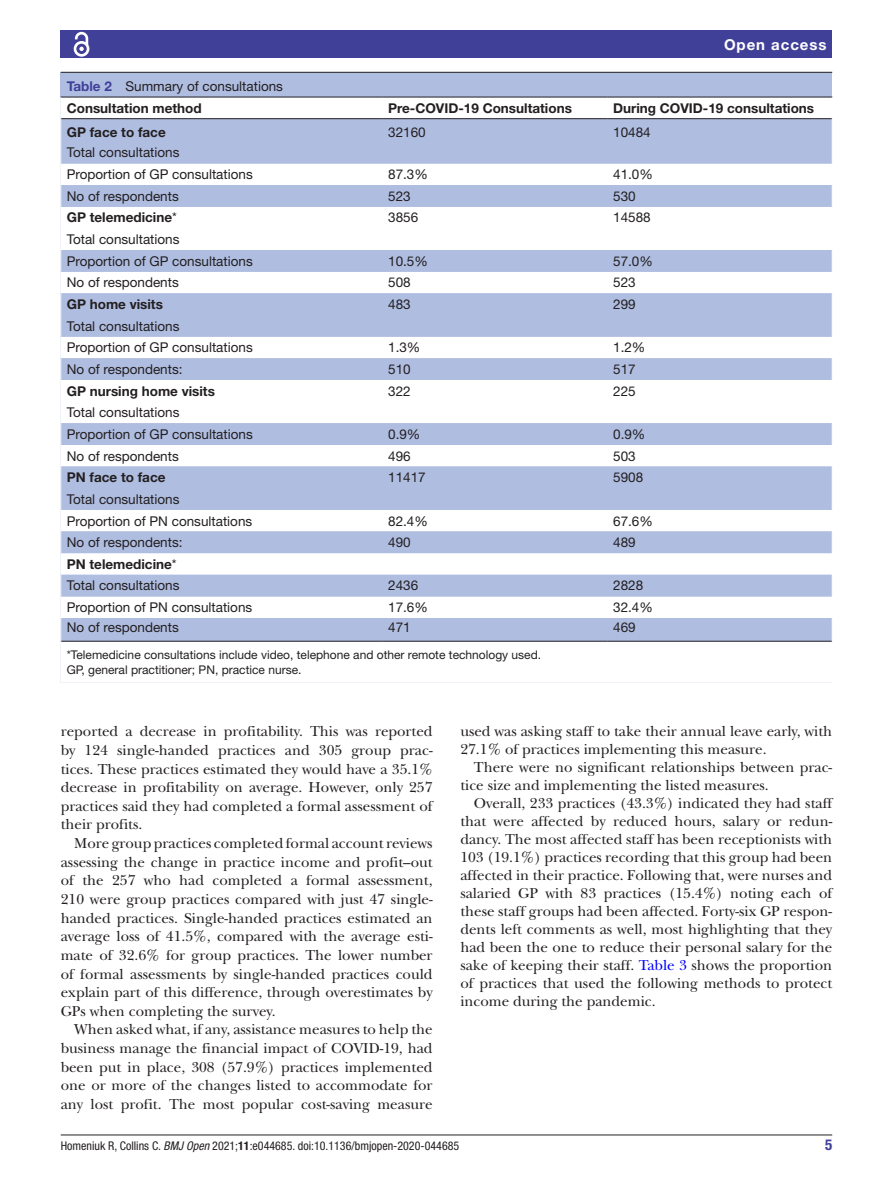
<style>
.page{position:relative;width:893px;height:1191px;background:#fff}
.page>*{position:absolute;margin:0;border:0;box-sizing:border-box;transform-origin:0 0}
.t1{font:15px/18.6px "New Baskerville";color:#231f20;text-align:justify}
.t2{font:700 15px "Helvetica Neue LT Std";letter-spacing:.065em;color:#fff}
.t3{font:700 condensed 15px "Helvetica Neue LT Std";color:#414099}
.t4{font:13.5px/21.6px "Helvetica Neue LT Std";color:#231f20}
.t5{font:700 13.5px "Helvetica Neue LT Std";color:#231f20}
.t6{font:12px/15px "Helvetica Neue LT Std";color:#231f20}
.t7{font:condensed 12px "Helvetica Neue LT Std";color:#231f20}
.s1{font-weight:700;color:#414099}
.s2{font-weight:700}
.s3{font-weight:400}
.s4{color:#00f}
.s5{font-style:italic}
</style>
<div class="page">
<hr style="left:61px;top:1134px;width:771px;height:1px;background:#231f20">
<div style="left:61px;top:31px;width:771px;height:27px;background:#414099"></div>
<svg style="left:73px;top:31px;width:17px;height:26px"></svg>
<div style="left:61px;top:73px;width:771px;height:610px;background:#afbde1"></div>
<hr style="left:61px;top:72px;width:771px;height:1px;background:#231f20">
<div style="left:61px;top:98px;width:771px;height:585px;background:#fff"></div>
<svg style="left:61px;top:119px;width:771px;height:522px"></svg>
<hr style="left:61px;top:97px;width:321px;height:1px;background:#231f20">
<hr style="left:61px;top:118px;width:321px;height:1px;background:#231f20">
<hr style="left:382px;top:97px;width:225px;height:1px;background:#231f20">
<hr style="left:382px;top:118px;width:225px;height:1px;background:#231f20">
<hr style="left:607px;top:97px;width:225px;height:1px;background:#231f20">
<hr style="left:607px;top:118px;width:225px;height:1px;background:#231f20">
<hr style="left:382px;top:641px;width:225px;height:1px;background:#231f20">
<hr style="left:607px;top:641px;width:225px;height:1px;background:#231f20">
<hr style="left:61px;top:641px;width:321px;height:1px;background:#231f20">
<svg style="left:60px;top:97px;width:1px;height:544px"></svg>
<hr style="left:67px;top:658px;width:765px;height:1px;background:#fff">
<hr style="left:67px;top:673px;width:765px;height:1px;background:#fff">
<p class="t4" style="left:67px;top:75px;width:218px;line-height:22px"><span class="s1">Table 2</span> Summary of consultations<br><span class="s2">Consultation method</span></p>
<p class="t2" style="left:724px;top:35px;width:104px">Open access</p>
<p class="t5" style="left:388px;top:99px;width:185px">Pre-COVID-19 Consultations</p>
<p class="t5" style="left:613px;top:99px;width:202px">During COVID-19 consultations</p>
<p class="t5" style="left:67px;top:124px;width:100px">GP face to face</p>
<p class="t4" style="left:388px;top:122px;width:39px">32160</p>
<p class="t4" style="left:613px;top:122px;width:39px">10484</p>
<p class="t4" style="left:67px;top:142px;width:188px">Total consultations<br>Proportion of GP consultations</p>
<p class="t4" style="left:388px;top:163px;width:41px">87.3%</p>
<p class="t4" style="left:613px;top:163px;width:41px">41.0%</p>
<p class="t4" style="left:67px;top:185px;width:114px">No of respondents</p>
<p class="t4" style="left:388px;top:185px;width:24px">523</p>
<p class="t4" style="left:613px;top:185px;width:24px">530</p>
<p class="t5" style="left:67px;top:209px;width:112px">GP telemedicine<span class="s3">*</span></p>
<p class="t4" style="left:388px;top:207px;width:32px">3856</p>
<p class="t4" style="left:613px;top:207px;width:39px">14588</p>
<p class="t4" style="left:67px;top:228px;width:188px">Total consultations<br>Proportion of GP consultations</p>
<p class="t4" style="left:388px;top:250px;width:41px">10.5%</p>
<p class="t4" style="left:613px;top:250px;width:41px">57.0%</p>
<p class="t4" style="left:67px;top:271px;width:114px">No of respondents</p>
<p class="t4" style="left:388px;top:271px;width:24px">508</p>
<p class="t4" style="left:613px;top:271px;width:24px">523</p>
<p class="t5" style="left:67px;top:296px;width:98px">GP home visits</p>
<p class="t4" style="left:388px;top:293px;width:24px">483</p>
<p class="t4" style="left:613px;top:293px;width:24px">299</p>
<p class="t4" style="left:67px;top:315px;width:188px">Total consultations<br>Proportion of GP consultations</p>
<p class="t4" style="left:388px;top:336px;width:34px">1.3%</p>
<p class="t4" style="left:613px;top:336px;width:34px">1.2%</p>
<p class="t4" style="left:67px;top:358px;width:117px">No of respondents:</p>
<p class="t4" style="left:388px;top:358px;width:24px">510</p>
<p class="t4" style="left:613px;top:358px;width:24px">517</p>
<p class="t5" style="left:67px;top:382px;width:150px">GP nursing home visits</p>
<p class="t4" style="left:388px;top:380px;width:24px">322</p>
<p class="t4" style="left:613px;top:380px;width:24px">225</p>
<p class="t4" style="left:67px;top:401px;width:188px">Total consultations<br>Proportion of GP consultations</p>
<p class="t4" style="left:388px;top:423px;width:34px">0.9%</p>
<p class="t4" style="left:613px;top:423px;width:34px">0.9%</p>
<p class="t4" style="left:67px;top:445px;width:114px">No of respondents</p>
<p class="t4" style="left:388px;top:445px;width:24px">496</p>
<p class="t4" style="left:613px;top:445px;width:24px">503</p>
<p class="t5" style="left:67px;top:469px;width:100px">PN face to face</p>
<p class="t4" style="left:388px;top:466px;width:39px">11417</p>
<p class="t4" style="left:613px;top:466px;width:32px">5908</p>
<p class="t4" style="left:67px;top:488px;width:187px">Total consultations<br>Proportion of PN consultations</p>
<p class="t4" style="left:388px;top:510px;width:41px">82.4%</p>
<p class="t4" style="left:613px;top:510px;width:41px">67.6%</p>
<p class="t4" style="left:67px;top:531px;width:117px">No of respondents:</p>
<p class="t4" style="left:388px;top:531px;width:24px">490</p>
<p class="t4" style="left:613px;top:531px;width:24px">489</p>
<p class="t4" style="left:67px;top:553px;width:114px"><span class="s2">PN telemedicine</span>*<br>Total consultations</p>
<p class="t4" style="left:388px;top:574px;width:32px">2436</p>
<p class="t4" style="left:613px;top:574px;width:32px">2828</p>
<p class="t4" style="left:67px;top:596px;width:187px">Proportion of PN consultations</p>
<p class="t4" style="left:388px;top:596px;width:41px">17.6%</p>
<p class="t4" style="left:613px;top:596px;width:41px">32.4%</p>
<p class="t4" style="left:67px;top:616px;width:114px">No of respondents</p>
<p class="t4" style="left:388px;top:616px;width:24px">471</p>
<p class="t4" style="left:613px;top:616px;width:24px">469</p>
<p class="t6" style="left:67px;top:647px;width:476px">*Telemedicine consultations include video, telephone and other remote technology used.<br>GP, general practitioner; PN, practice nurse.</p>
<p class="t1" style="left:61px;top:722px;width:373px">reported a decrease in profitability. This was reported by 124 single-handed practices and 305 group prac&shy;tices. These practices estimated they would have a 35.1% decrease in profitability on average. However, only 257 practices said they had completed a formal assessment of their profits.</p>
<p class="t1" style="left:61px;top:834px;width:373px;text-indent:14px">More group practices completed formal account reviews assessing the change in practice income and profit–out of the 257 who had completed a formal assessment, 210 were group practices compared with just 47 single&shy;handed practices. Single-handed practices estimated an average loss of 41.5%, compared with the average esti&shy;mate of 32.6% for group practices. The lower number of formal assessments by single-handed practices could explain part of this difference, through overestimates by GPs when completing the survey.</p>
<p class="t1" style="left:61px;top:1020px;width:373px;text-indent:14px">When asked what, if any, assistance measures to help the business manage the financial impact of COVID-19, had been put in place, 308 (57.9%) practices implemented one or more of the changes listed to accommodate for any lost profit. The most popular cost-saving measure</p>
<p class="t1" style="left:460px;top:722px;width:373px;line-height:18px">used was asking staff to take their annual leave early, with<br>27.1% of practices implementing this measure.</p>
<p class="t1" style="left:460px;top:758px;width:373px;line-height:18px;text-indent:13px">There were no significant relationships between prac&shy;tice size and implementing the listed measures.</p>
<p class="t1" style="left:460px;top:794px;width:373px;line-height:18px;text-indent:13px">Overall, 233 practices (43.3%) indicated they had staff that were affected by reduced hours, salary or redun&shy;dancy. The most affected staff has been receptionists with 103 (19.1%) practices recording that this group had been affected in their practice. Following that, were nurses and salaried GP with 83 practices (15.4%) noting each of these staff groups had been affected. Forty-six GP respon&shy;dents left comments as well, most highlighting that they had been the one to reduce their personal salary for the sake of keeping their staff. <span class="s4">Table 3</span> shows the proportion of practices that used the following methods to protect income during the pandemic.</p>
<p class="t7" style="left:61px;top:1138px;width:400px">Homeniuk R, Collins C. <span class="s5">BMJ Open</span> 2021;<span class="s2">11</span>:e044685. doi:10.1136/bmjopen-2020-044685</p>
<p class="t3" style="left:825px;top:1135px;width:9px">5</p>
</div>
